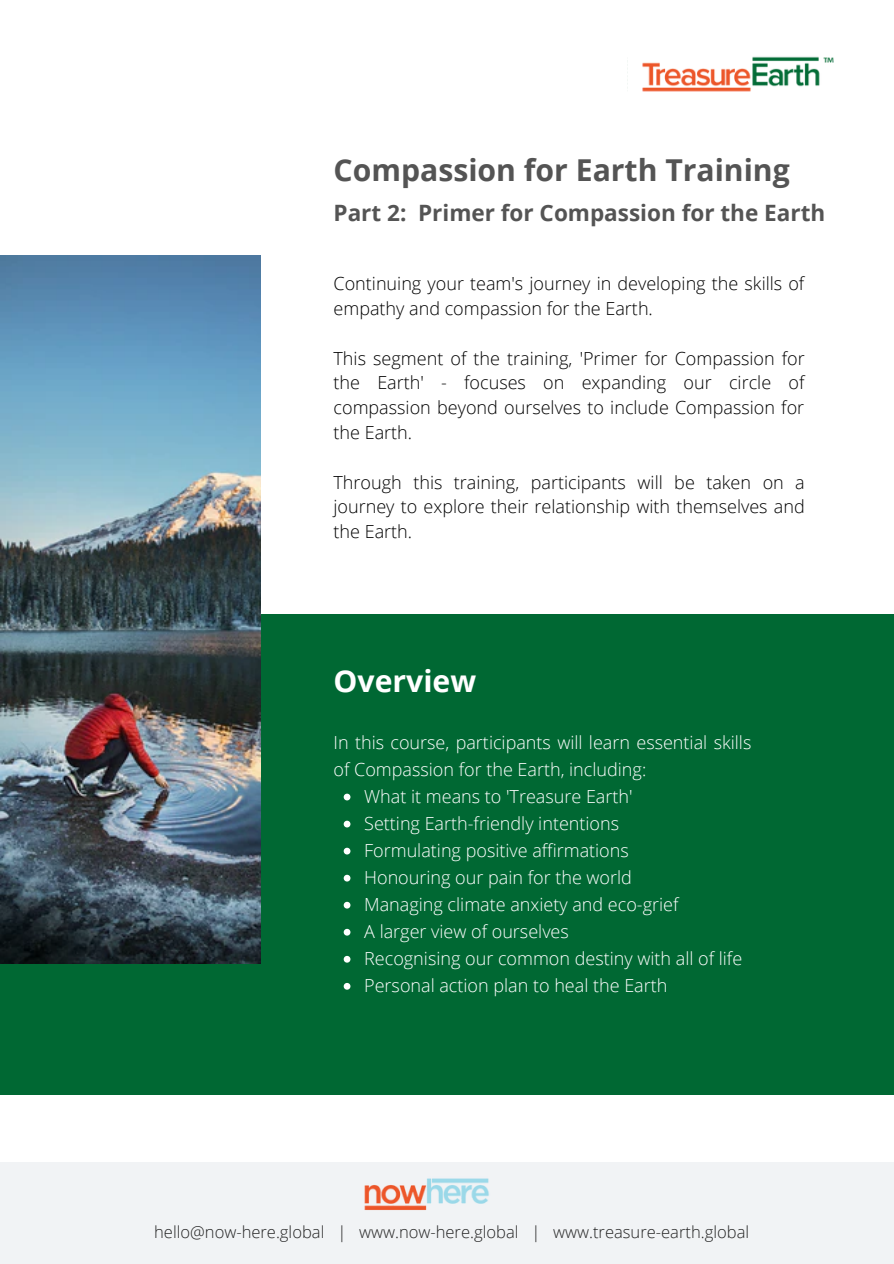
<style>
.page{position:relative;width:894px;height:1264px;background:#fff}
.page>*{position:absolute;margin:0;border:0;box-sizing:border-box;transform-origin:0 0}
.t1{font:700 30.15px "Open Sans";color:#545454}
.t2{font:700 30.15px "Open Sans";color:#fff}
.t3{font:700 22.5px "Open Sans";color:#545454}
.t4{font:300 18px/24.8px "Open Sans";color:#000;text-align:justify}
.t5{font:300 18px/27px "Open Sans";color:#fff}
.t6{font:300 16.5px "Open Sans";color:#222}
</style>
<div class="page">
<div style="left:0;top:614px;width:893px;height:480px;background:#006833"></div>
<svg style="left:343px;top:793px;width:7px;height:7px"></svg>
<svg style="left:343px;top:820px;width:7px;height:7px"></svg>
<svg style="left:343px;top:847px;width:7px;height:7px"></svg>
<svg style="left:343px;top:874px;width:7px;height:7px"></svg>
<svg style="left:343px;top:901px;width:7px;height:7px"></svg>
<svg style="left:343px;top:928px;width:7px;height:7px"></svg>
<svg style="left:343px;top:955px;width:7px;height:7px"></svg>
<svg style="left:343px;top:983px;width:7px;height:6px"></svg>
<img style="left:0;top:256px;width:260px;height:707px">
<img style="left:627px;top:56px;width:207px;height:36px">
<div style="left:0;top:1161px;width:893px;height:102px;background:#f1f3f5"></div>
<img style="left:347px;top:1161px;width:158px;height:49px">
<p class="t1" style="left:333px;top:148px;width:457px">Compassion for Earth Training</p>
<p class="t3" style="left:333px;top:197px;width:493px">Part 2: Primer for Compassion for the Earth</p>
<p class="t4" style="left:333px;top:271px;width:472px">Continuing your team's journey in developing the skills of empathy and compassion for the Earth.</p>
<p class="t4" style="left:333px;top:345px;width:472px">This segment of the training, 'Primer for Compassion for the Earth' - focuses on expanding our circle of compassion beyond ourselves to include Compassion for the Earth.</p>
<p class="t4" style="left:333px;top:469px;width:472px">Through this training, participants will be taken on a journey to explore their relationship with themselves and the Earth.</p>
<p class="t2" style="left:333px;top:659px;width:144px">Overview</p>
<p class="t5" style="left:333px;top:728px;width:419px">In this course, participants will learn essential skills of Compassion for the Earth, including:</p>
<p class="t5" style="left:364px;top:782px;width:270px">What it means to 'Treasure Earth'</p>
<p class="t5" style="left:364px;top:809px;width:256px">Setting Earth-friendly intentions</p>
<p class="t5" style="left:364px;top:836px;width:266px">Formulating positive affirmations</p>
<p class="t5" style="left:364px;top:863px;width:269px">Honouring our pain for the world</p>
<p class="t5" style="left:364px;top:890px;width:316px">Managing climate anxiety and eco-grief</p>
<p class="t5" style="left:364px;top:917px;width:206px">A larger view of ourselves</p>
<p class="t5" style="left:364px;top:944px;width:379px">Recognising our common destiny with all of life</p>
<p class="t5" style="left:364px;top:971px;width:305px">Personal action plan to heal the Earth</p>
<p class="t6" style="left:154px;top:1220px;width:596px">hello@now-here.global | www.now-here.global | www.treasure-earth.global</p>
</div>
